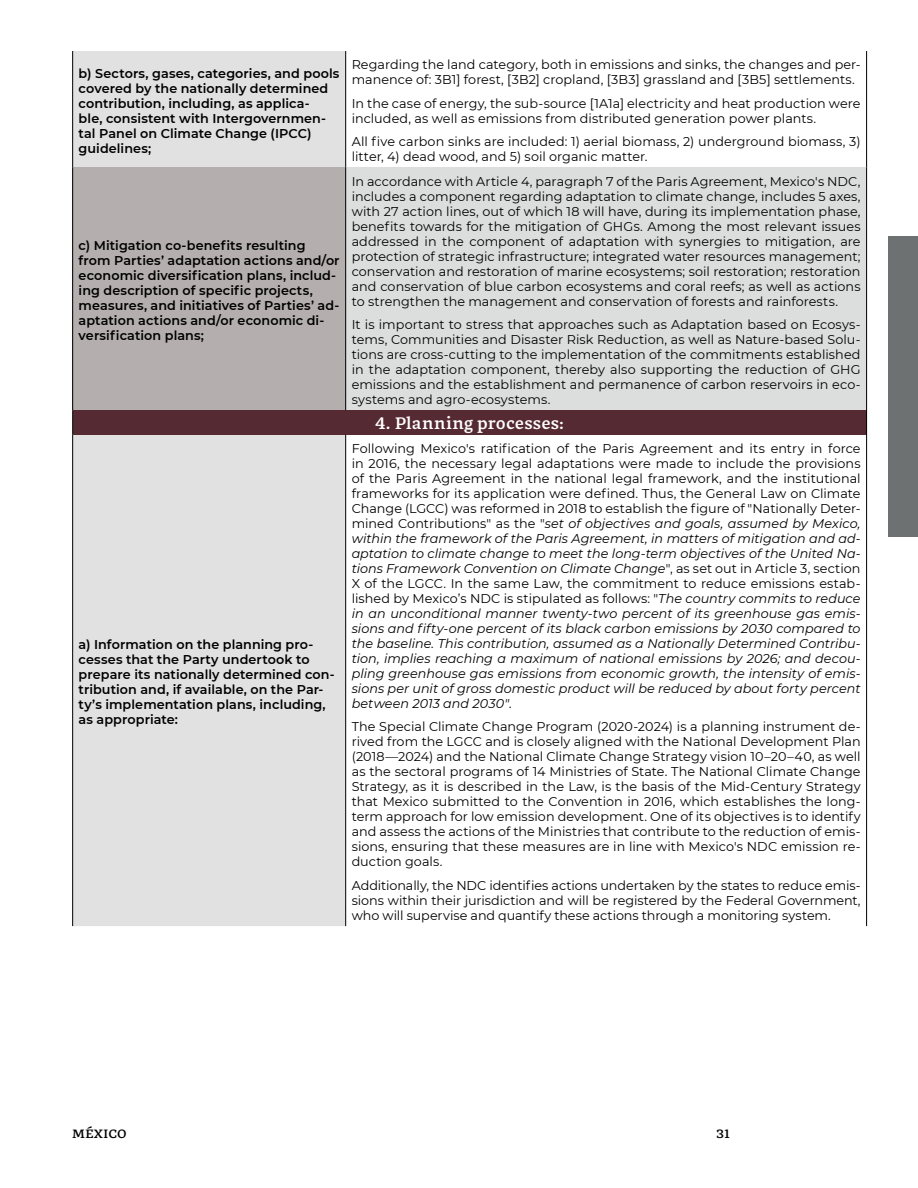
<style>
.page{position:relative;width:918px;height:1188px;background:#fff}
.page>*{position:absolute;margin:0;border:0;box-sizing:border-box;transform-origin:0 0}
.t1{font:700 16.5px "GMX";letter-spacing:.005em;color:#fff}
.t2{font:12.75px/15px "Montserrat";letter-spacing:.005em;color:#000;text-align:justify}
.t3{font:italic 12.75px/15px "Montserrat";letter-spacing:.005em;color:#000;text-align:justify}
.t4{font:600 12.75px/15px "Montserrat";letter-spacing:.005em;color:#000}
.t5{font:700 12px "GMX";color:#000}
.s1{font-style:normal}
</style>
<div class="page">
<div style="left:888px;top:237px;width:30px;height:300px;background:#6e7171"></div>
<div style="left:73px;top:51px;width:272px;height:875px;background:#e2e1e2"></div>
<div style="left:73px;top:167px;width:273px;height:243px;background:#b4aeaf"></div>
<div style="left:346px;top:167px;width:521px;height:243px;background:#dcdede"></div>
<div style="left:73px;top:410px;width:794px;height:25px;background:#562a32"></div>
<hr style="left:866px;top:51px;width:1px;height:116px;background:#000">
<svg style="left:72px;top:410px;width:1px;height:25px"></svg>
<svg style="left:866px;top:410px;width:1px;height:25px"></svg>
<hr style="left:866px;top:435px;width:1px;height:491px;background:#000">
<hr style="left:72px;top:51px;width:1px;height:116px;background:#000">
<hr style="left:345px;top:51px;width:1px;height:116px;background:#000">
<hr style="left:72px;top:167px;width:1px;height:243px;background:#000">
<hr style="left:345px;top:167px;width:1px;height:243px;background:#000">
<hr style="left:866px;top:167px;width:1px;height:243px;background:#000">
<hr style="left:72px;top:435px;width:1px;height:491px;background:#000">
<hr style="left:345px;top:435px;width:1px;height:491px;background:#000">
<p class="t4" style="left:79px;top:65px;width:262px">b) Sectors, gases, categories, and pools covered by the nationally determined contribution, including, as applica-<br>ble, consistent with Intergovernmen&shy;tal Panel on Climate Change (IPCC) guidelines;</p>
<p class="t2" style="left:352px;top:57px;width:510px">Regarding the land category, both in emissions and sinks, the changes and per&shy;manence of: 3B1] forest, [3B2] cropland, [3B3] grassland and [3B5] settlements.</p>
<p class="t2" style="left:352px;top:95px;width:510px">In the case of energy, the sub-source [1A1a] electricity and heat production were included, as well as emissions from distributed generation power plants.</p>
<p class="t2" style="left:352px;top:134px;width:510px">All five carbon sinks are included: 1) aerial biomass, 2) underground biomass, 3) litter, 4) dead wood, and 5) soil organic matter.</p>
<p class="t4" style="left:79px;top:237px;width:263px">c) Mitigation co-benefits resulting from Parties’ adaptation actions and/or economic diversification plans, includ&shy;ing description of specific projects, measures, and initiatives of Parties’ ad&shy;aptation actions and/or economic di&shy;versification plans;</p>
<p class="t4" style="left:79px;top:637px;width:258px">a) Information on the planning pro&shy;cesses that the Party undertook to prepare its nationally determined con&shy;tribution and, if available, on the Par&shy;ty’s implementation plans, including, as appropriate:</p>
<p class="t2" style="left:352px;top:173px;width:510px">In accordance with Article 4, paragraph 7 of the Paris Agreement, Mexico's NDC, includes a component regarding adaptation to climate change, includes 5 axes, with 27 action lines, out of which 18 will have, during its implementation phase, benefits towards for the mitigation of GHGs. Among the most relevant issues addressed in the component of adaptation with synergies to mitigation, are protection of strategic infrastructure; integrated water resources management; conservation and restoration of marine ecosystems; soil restoration; restoration and conservation of blue carbon ecosystems and coral reefs; as well as actions to strengthen the management and conservation of forests and rainforests.</p>
<p class="t2" style="left:352px;top:317px;width:510px">It is important to stress that approaches such as Adaptation based on Ecosys&shy;tems, Communities and Disaster Risk Reduction, as well as Nature-based Solu&shy;tions are cross-cutting to the implementation of the commitments established in the adaptation component, thereby also supporting the reduction of GHG emissions and the establishment and permanence of carbon reservoirs in eco&shy;systems and agro-ecosystems.</p>
<p class="t1" style="left:375px;top:413px;width:190px">4. Planning processes:</p>
<p class="t3" style="left:352px;top:441px;width:510px"><span class="s1">Following Mexico's ratification of the Paris Agreement and its entry in force in 2016, the necessary legal adaptations were made to include the provisions of the Paris Agreement in the national legal framework, and the institutional frameworks for its application were defined. Thus, the General Law on Climate Change (LGCC) was reformed in 2018 to establish the figure of "Nationally Deter&shy;mined Contributions" as the "</span>set of objectives and goals, assumed by Mexico, within the framework of the Paris Agreement, in matters of mitigation and ad&shy;aptation to climate change to meet the long-term objectives of the United Na&shy;tions Framework Convention on Climate Change<span class="s1">", as set out in Article 3, section X of the LGCC. In the same Law, the commitment to reduce emissions estab&shy;lished by Mexico’s NDC is stipulated as follows: "</span>The country commits to reduce in an unconditional manner twenty-two percent of its greenhouse gas emis&shy;sions and fifty-one percent of its black carbon emissions by 2030 compared to the baseline. This contribution, assumed as a Nationally Determined Contribu&shy;tion, implies reaching a maximum of national emissions by 2026; and decou&shy;pling greenhouse gas emissions from economic growth, the intensity of emis&shy;sions per unit of gross domestic product will be reduced by about forty percent between 2013 and 2030".</p>
<p class="t2" style="left:352px;top:719px;width:510px">The Special Climate Change Program (2020-2024) is a planning instrument de&shy;rived from the LGCC and is closely aligned with the National Development Plan (2018—2024) and the National Climate Change Strategy vision 10–20–40, as well as the sectoral programs of 14 Ministries of State. The National Climate Change Strategy, as it is described in the Law, is the basis of the Mid-Century Strategy that Mexico submitted to the Convention in 2016, which establishes the long&shy;term approach for low emission development. One of its objectives is to identify and assess the actions of the Ministries that contribute to the reduction of emis&shy;sions, ensuring that these measures are in line with Mexico's NDC emission re&shy;duction goals.</p>
<p class="t2" style="left:352px;top:877px;width:510px">Additionally, the NDC identifies actions undertaken by the states to reduce emis&shy;sions within their jurisdiction and will be registered by the Federal Government, who will supervise and quantify these actions through a monitoring system.</p>
<p class="t5" style="left:72px;top:1127px;width:56px">MÉXICO</p>
<p class="t5" style="left:716px;top:1127px;width:16px">31</p>
</div>
